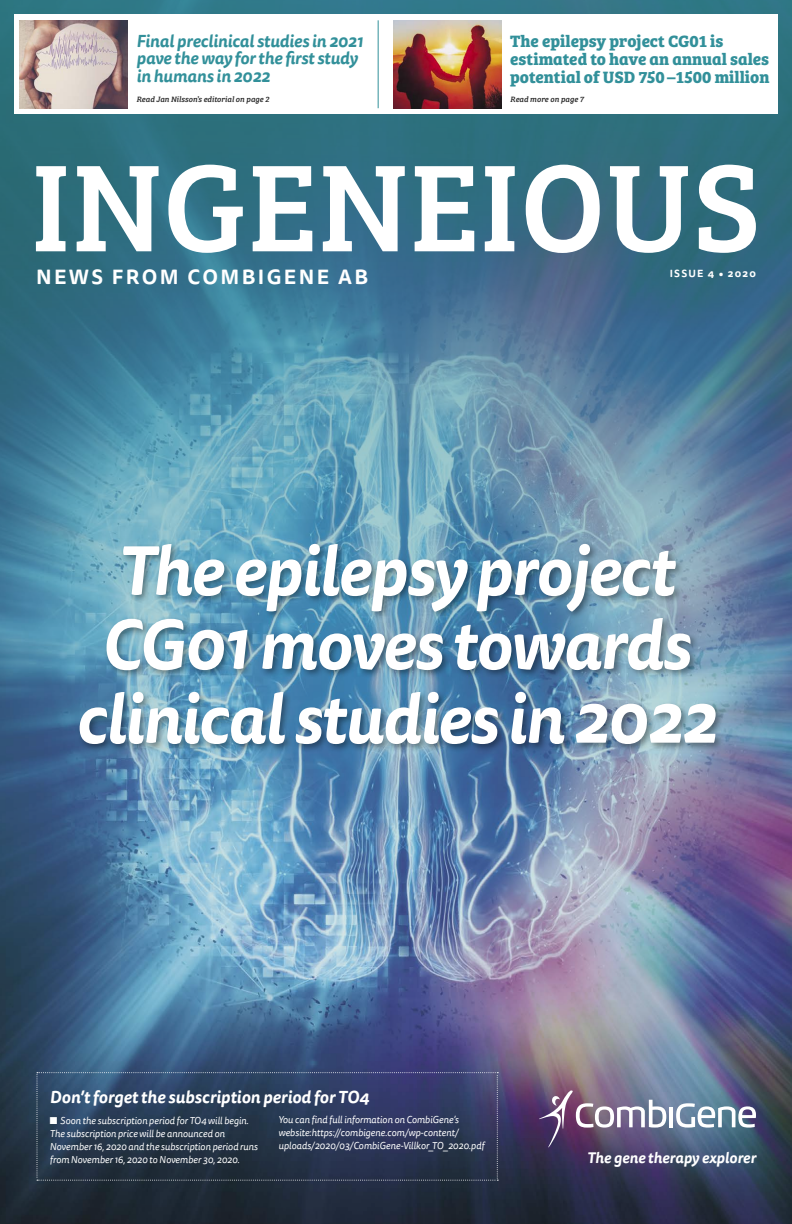
<style>
.page{position:relative;width:792px;height:1224px;background:#fff}
.page>*{position:absolute;margin:0;border:0;box-sizing:border-box;transform-origin:0 0}
.t1{font:italic 700 68.1px/74px "Tisa Sans Pro";letter-spacing:-.02em;color:#fff;text-align:center}
.t2{font:700 20.2px "Tisa Sans Pro";letter-spacing:.12em;color:#fff}
.t3{font:700 17px/18px "Bree Serif";color:#32909a}
.t4{font:italic 700 17px/17.5px "Tisa Sans Pro";letter-spacing:-.005em;color:#32909a}
.t5{font:italic 700 17px "Tisa Sans Pro";color:#fff}
.t6{font:italic 700 15px "Tisa Sans Pro";color:#fff}
.t7{font:700 10.2px "Tisa Sans Pro";letter-spacing:.12em;color:#fff}
.t8{font:italic 10px/13px "Tisa Sans Pro";letter-spacing:-.005em;color:#fff}
.t9{font:italic 8px "Bree Serif";color:#292929}
</style>
<div class="page">
<img style="left:0;top:0;width:792px;height:1224px">
<hr style="left:669px;top:1107px;width:4px;height:20px;background:#fff">
<svg style="left:676px;top:1103px;width:80px;height:25px"></svg>
<svg style="left:539px;top:1090px;width:127px;height:57px;background:#7d6d8c"></svg>
<div style="left:14px;top:15px;width:764px;height:99px;background:#fff"></div>
<img style="left:20px;top:20px;width:108px;height:88px">
<img style="left:394px;top:20px;width:108px;height:88px">
<hr style="left:378px;top:20px;width:1px;height:88px;background:#32909a">
<div style="left:77px;top:541px;width:648px;height:212px;background:#000;opacity:.4"></div>
<svg style="left:36px;top:1072px;width:462px;height:109px;background:#2c3b57"></svg>
<svg style="left:36px;top:165px;width:720px;height:88px"></svg>
<h3 class="t4" style="left:136px;top:32px;width:228px">Final preclinical studies in 2021 pave the way for the first study in humans in 2022</h3>
<h3 class="t3" style="left:510px;top:31px;width:261px">The epilepsy project CG01 is estimated to have an annual sales potential of USD 750 –1500 million</h3>
<p class="t9" style="left:136px;top:93px;width:134px">Read Jan Nilsson’s editorial on page 2</p>
<p class="t9" style="left:510px;top:93px;width:75px">Read more on page 7</p>
<h2 class="t2" style="left:36px;top:262px;width:334px">NEWS FROM COMBIGENE AB</h2>
<p class="t7" style="left:670px;top:266px;width:88px">ISSUE 4 • 2020</p>
<h1 class="t1" style="left:76px;top:534px;width:642px">The epilepsy project<br>CG01 moves towards clinical studies in 2022</h1>
<h3 class="t5" style="left:50px;top:1084px;width:321px">Don’t forget the subscription period for TO4</h3>
<p class="t8" style="left:50px;top:1114px;width:210px">■ Soon the subscription period for TO4 will begin.<br>The subscription price will be announced on November 16, 2020 and the subscription period runs from November 16, 2020 to November 30, 2020.</p>
<p class="t8" style="left:278px;top:1114px;width:207px">You can find full information on CombiGene’s website:https://combigene.com/wp-content/ uploads/2020/03/CombiGene-Villkor_TO_2020.pdf</p>
<h3 class="t6" style="left:587px;top:1146px;width:170px">The gene therapy explorer</h3>
</div>
